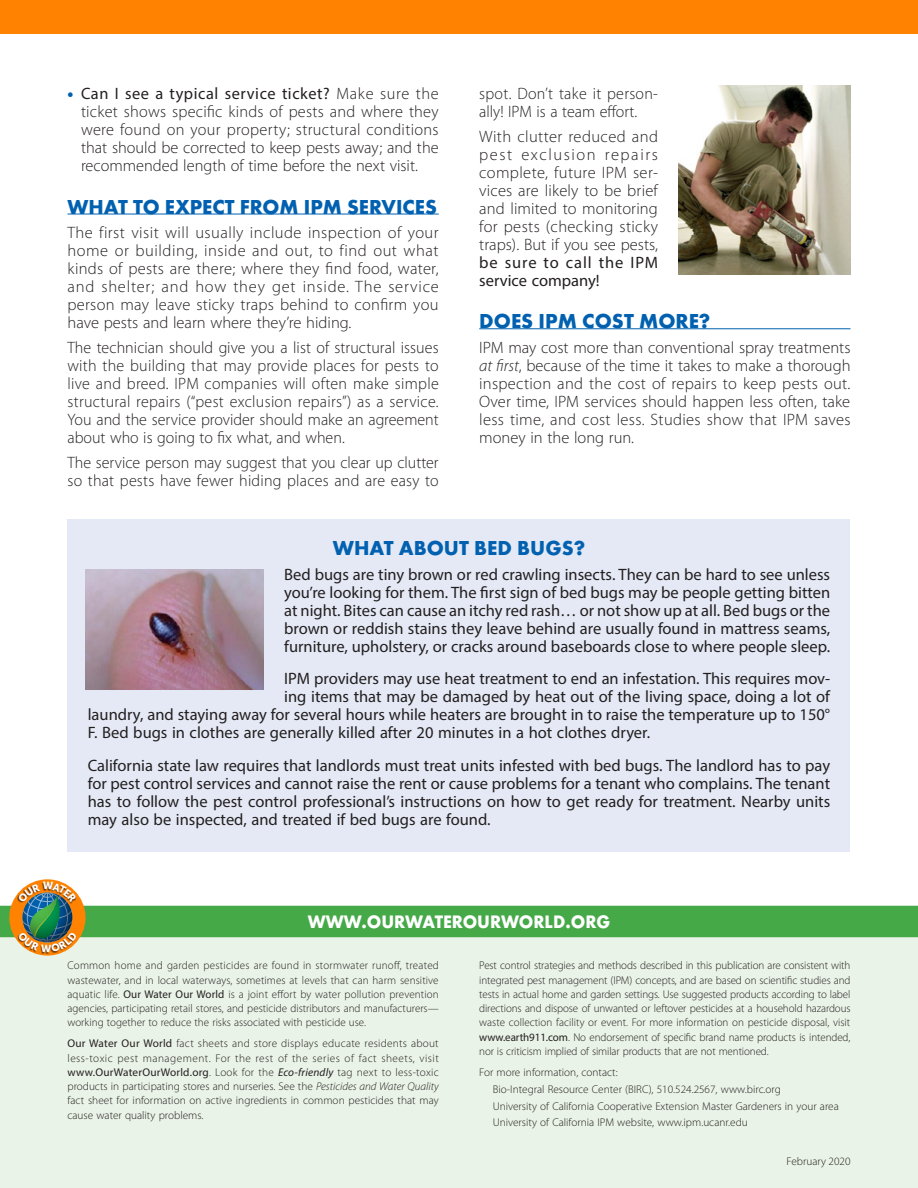
<style>
.page{position:relative;width:918px;height:1188px;background:#fff}
.page>*{position:absolute;margin:0;border:0;box-sizing:border-box;transform-origin:0 0}
.SUBH_1{font:700 21px "Futura T";color:#0161b0}
.BoxHead{font:700 21px "Futura T";color:#0161b0}
.t1{font:700 18.75px "Futura T";color:#fff;scale:.95 1}
.New_Bod_1{font:300 16.5px/18px "Myriad Pro";color:#231f20;text-align:justify}
.NewIntro{font:16.5px/18px "Myriad Pro";color:#231f20;text-align:justify}
.New_Bod_1-2{font:300 16.5px/18px "Myriad Pro";letter-spacing:.02em;color:#231f20}
.BackBod{font:300 11.25px/14.2px "Myriad Pro";color:#231f20;text-align:justify}
.s1{font-weight:900;color:#0161b0}
.s2{font-weight:400}
.s3{font-style:italic}
.s4{font-weight:400;font-style:italic}
</style>
<div class="page">
<div style="left:0;top:925px;width:918px;height:263px;background:#eaf3e7"></div>
<div style="left:0;top:906px;width:918px;height:31px;background:#46a948"></div>
<svg style="left:9px;top:879px;width:77px;height:77px"></svg>
<img style="left:34px;top:880px;width:27px;height:2px">
<img style="left:13px;top:893px;width:67px;height:63px">
<div style="left:0;top:0;width:918px;height:34px;background:#ff8200"></div>
<hr style="left:68px;top:214px;width:371px;height:1px;background:#0161b0">
<hr style="left:479px;top:328px;width:371px;height:1px;background:#0161b0">
<div style="left:68px;top:519px;width:782px;height:333px;background:#e4e9f5"></div>
<img style="left:86px;top:570px;width:178px;height:120px">
<img style="left:678px;top:85px;width:172px;height:189px">
<img style="left:17px;top:882px;width:60px;height:71px">
<p class="New_Bod_1" style="left:81px;top:85px;width:359px;text-indent:-14px"><span class="s1">•</span> <span class="s2">Can I see a typical service ticket?</span> Make sure the ticket shows specific kinds of pests and where they were found on your property; structural conditions that should be corrected to keep pests away; and the recommended length of time before the next visit.</p>
<p class="SUBH_1" style="left:68px;top:194px;width:371px">WHAT TO EXPECT FROM IPM SERVICES</p>
<p class="New_Bod_1" style="left:68px;top:224px;width:373px">The first visit will usually include inspection of your home or building, inside and out, to find out what kinds of pests are there; where they find food, water, and shelter; and how they get inside. The service person may leave sticky traps behind to confirm you have pests and learn where they’re hiding.</p>
<p class="New_Bod_1" style="left:68px;top:338px;width:373px">The technician should give you a list of structural issues with the building that may provide places for pests to live and breed. IPM companies will often make simple structural repairs (“pest exclusion repairs”) as a service.<br>You and the service provider should make an agreement about who is going to fix what, and when.</p>
<p class="New_Bod_1" style="left:68px;top:453px;width:373px">The service person may suggest that you clear up clutter so that pests have fewer hiding places and are easy to</p>
<p class="New_Bod_1-2" style="left:479px;top:85px;width:180px">spot. Don’t take it person&shy;ally! IPM is a team effort.</p>
<p class="New_Bod_1" style="left:479px;top:127px;width:180px">With clutter reduced and pest exclusion repairs complete, future IPM ser&shy;vices are likely to be brief and limited to monitoring for pests (checking sticky traps). But if you see pests, <span class="s2">be sure to call the IPM service company!</span></p>
<p class="SUBH_1" style="left:479px;top:309px;width:233px">DOES IPM COST MORE?</p>
<p class="New_Bod_1" style="left:479px;top:338px;width:373px">IPM may cost more than conventional spray treatments <span class="s3">at first</span>, because of the time it takes to make a thorough inspection and the cost of repairs to keep pests out.<br>Over time, IPM services should happen less often, take less time, and cost less. Studies show that IPM saves money in the long run.</p>
<p class="BoxHead" style="left:333px;top:536px;width:254px">WHAT ABOUT BED BUGS?</p>
<p class="NewIntro" style="left:284px;top:565px;width:548px">Bed bugs are tiny brown or red crawling insects. They can be hard to see unless you’re looking for them. The first sign of bed bugs may be people getting bitten at night. Bites can cause an itchy red rash… or not show up at all. Bed bugs or the brown or reddish stains they leave behind are usually found in mattress seams, furniture, upholstery, or cracks around baseboards close to where people sleep.</p>
<p class="NewIntro" style="left:284px;top:670px;width:548px">IPM providers may use heat treatment to end an infestation. This requires mov-</p>
<p class="NewIntro" style="left:284px;top:688px;width:547px">ing items that may be damaged by heat out of the living space, doing a lot of</p>
<p class="NewIntro" style="left:88px;top:706px;width:744px">laundry, and staying away for several hours while heaters are brought in to raise the temperature up to 150°</p>
<p class="NewIntro" style="left:88px;top:724px;width:564px">F. Bed bugs in clothes are generally killed after 20 minutes in a hot clothes dryer.</p>
<p class="NewIntro" style="left:88px;top:756px;width:744px">California state law requires that landlords must treat units infested with bed bugs. The landlord has to pay for pest control services and cannot raise the rent or cause problems for a tenant who complains. The tenant has to follow the pest control professional’s instructions on how to get ready for treatment. Nearby units may also be inspected, and treated if bed bugs are found.</p>
<p class="t1" style="left:308px;top:911px;width:320px">WWW.OURWATEROURWORLD.ORG</p>
<p class="BackBod" style="left:68px;top:958px;width:373px">Common home and garden pesticides are found in stormwater runoff, treated wastewater, and in local waterways, sometimes at levels that can harm sensitive aquatic life. <span class="s2">Our Water Our World</span> is a joint effort by water pollution prevention agencies, participating retail stores, and pesticide distributors and manufacturers— working together to reduce the risks associated with pesticide use.</p>
<p class="BackBod" style="left:68px;top:1036px;width:373px"><span class="s2">Our Water Our World</span> fact sheets and store displays educate residents about less-toxic pest management. For the rest of the series of fact sheets, visit <span class="s2">www.OurWaterOurWorld.org</span>. Look for the <span class="s4">Eco-friendly</span> tag next to less-toxic products in participating stores and nurseries. See the <span class="s3">Pesticides and Water Quality </span>fact sheet for information on active ingredients in common pesticides that may cause water quality problems.</p>
<p class="BackBod" style="left:479px;top:958px;width:373px">Pest control strategies and methods described in this publication are consistent with integrated pest management (IPM) concepts, and are based on scientific studies and tests in actual home and garden settings. Use suggested products according to label directions and dispose of unwanted or leftover pesticides at a household hazardous waste collection facility or event. For more information on pesticide disposal, visit <span class="s2">www.earth911.com</span>. No endorsement of specific brand name products is intended, nor is criticism implied of similar products that are not mentioned.</p>
<p class="BackBod" style="left:479px;top:1065px;width:140px">For more information, contact:</p>
<p class="BackBod" style="left:493px;top:1082px;width:290px">Bio-Integral Resource Center (BIRC), 510.524.2567, www.birc.org</p>
<p class="BackBod" style="left:493px;top:1099px;width:348px">University of California Cooperative Extension Master Gardeners in your area</p>
<p class="BackBod" style="left:493px;top:1115px;width:257px">University of California IPM website, www.ipm.ucanr.edu</p>
<p class="BackBod" style="left:787px;top:1154px;width:65px">February 2020</p>
</div>
